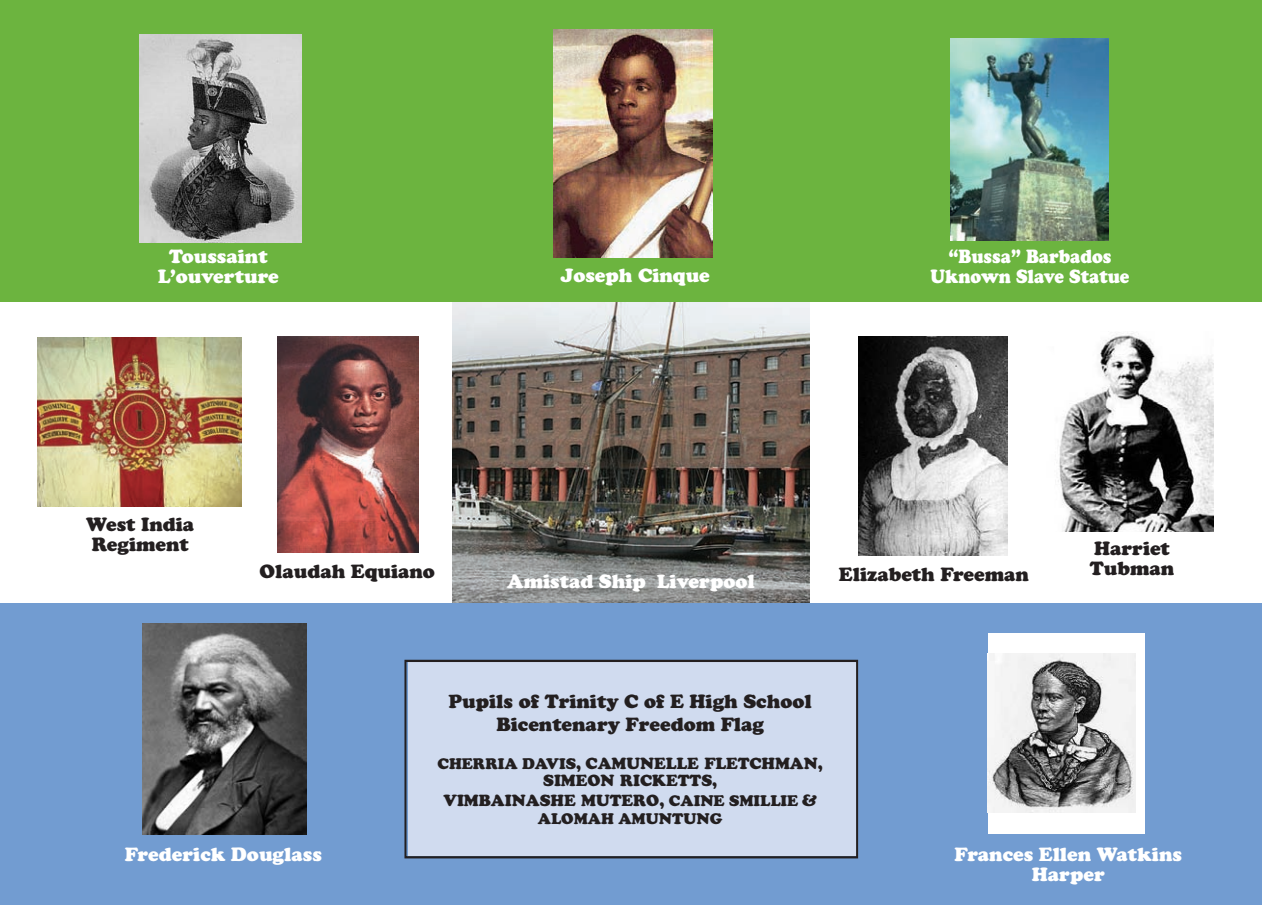
<style>
.page{position:relative;width:1262px;height:905px;background:#fff}
.page>*{position:absolute;margin:0;border:0;box-sizing:border-box;transform-origin:0 0}
.t1{font:20px/20px "Cooper Black MS";color:#231f20}
.t2{font:20px/20px "Cooper Black MS";color:#fff;text-align:center}
.t3{font:20px/20px "Cooper Black MS";color:#fff;text-align:center;scale:.9 1}
.t4{font:16px/17.8px "Cooper Black Std";color:#231f20;text-align:center}
.t5{font:16px "Cooper Black MS";color:#231f20}
.s1{font-family:"Cooper Black MS"}
</style>
<div class="page">
<img style="left:452px;top:301px;width:357px;height:302px">
<div style="left:0;top:0;width:1261px;height:301px;background:#6cb43f"></div>
<div style="left:0;top:603px;width:1261px;height:301px;background:#729cd1"></div>
<img style="left:140px;top:35px;width:162px;height:207px">
<img style="left:278px;top:337px;width:140px;height:215px">
<img style="left:142px;top:623px;width:165px;height:210px">
<img style="left:858px;top:337px;width:149px;height:218px">
<img style="left:553px;top:29px;width:159px;height:228px">
<img style="left:37px;top:338px;width:204px;height:168px">
<img style="left:950px;top:39px;width:158px;height:201px">
<div style="left:987px;top:633px;width:157px;height:200px;background:#fff"></div>
<img style="left:987px;top:653px;width:148px;height:159px">
<img style="left:1058px;top:333px;width:155px;height:198px">
<div style="left:408px;top:660px;width:449px;height:195px;background:#d0dbef"></div>
<div style="left:404px;top:659px;width:454px;height:199px;border:2px solid #231f20"></div>
<p class="t2" style="left:158px;top:246px;width:122px">Toussaint<br>L’ouverture</p>
<p class="t2" style="left:561px;top:265px;width:150px">Joseph Cinque</p>
<p class="t3" style="left:930px;top:246px;width:222px">“Bussa” Barbados<br>Uknown Slave Statue</p>
<p class="t1" style="left:86px;top:514px;width:109px">West India<br>Regiment</p>
<p class="t1" style="left:260px;top:560px;width:177px">Olaudah Equiano</p>
<p class="t2" style="left:507px;top:571px;width:249px">Amistad Ship Liverpool</p>
<p class="t1" style="left:839px;top:563px;width:191px">Elizabeth Freeman</p>
<p class="t1" style="left:1089px;top:538px;width:86px">Harriet<br>Tubman</p>
<p class="t2" style="left:125px;top:844px;width:198px">Frederick Douglass</p>
<p class="t1" style="left:448px;top:689px;width:364px;line-height:23.6px;text-align:center">Pupils of Trinity C of E High School<br>Bicentenary Freedom Flag</p>
<p class="t4" style="left:437px;top:753px;width:387px"><span class="s1">CHERRIA DAVIS</span>, CAMUNELLE FLETCHMAN,<br>SIMEON RICKETTS,</p>
<p class="t4" style="left:443px;top:791px;width:375px">VIMBAINASHE MUTERO, <span class="s1">CAINE SMILLIE</span> &amp;</p>
<p class="t5" style="left:538px;top:809px;width:186px">ALOMAH AMUNTUNG</p>
<p class="t2" style="left:954px;top:843px;width:229px">Frances Ellen Watkins<br>Harper</p>
</div>
